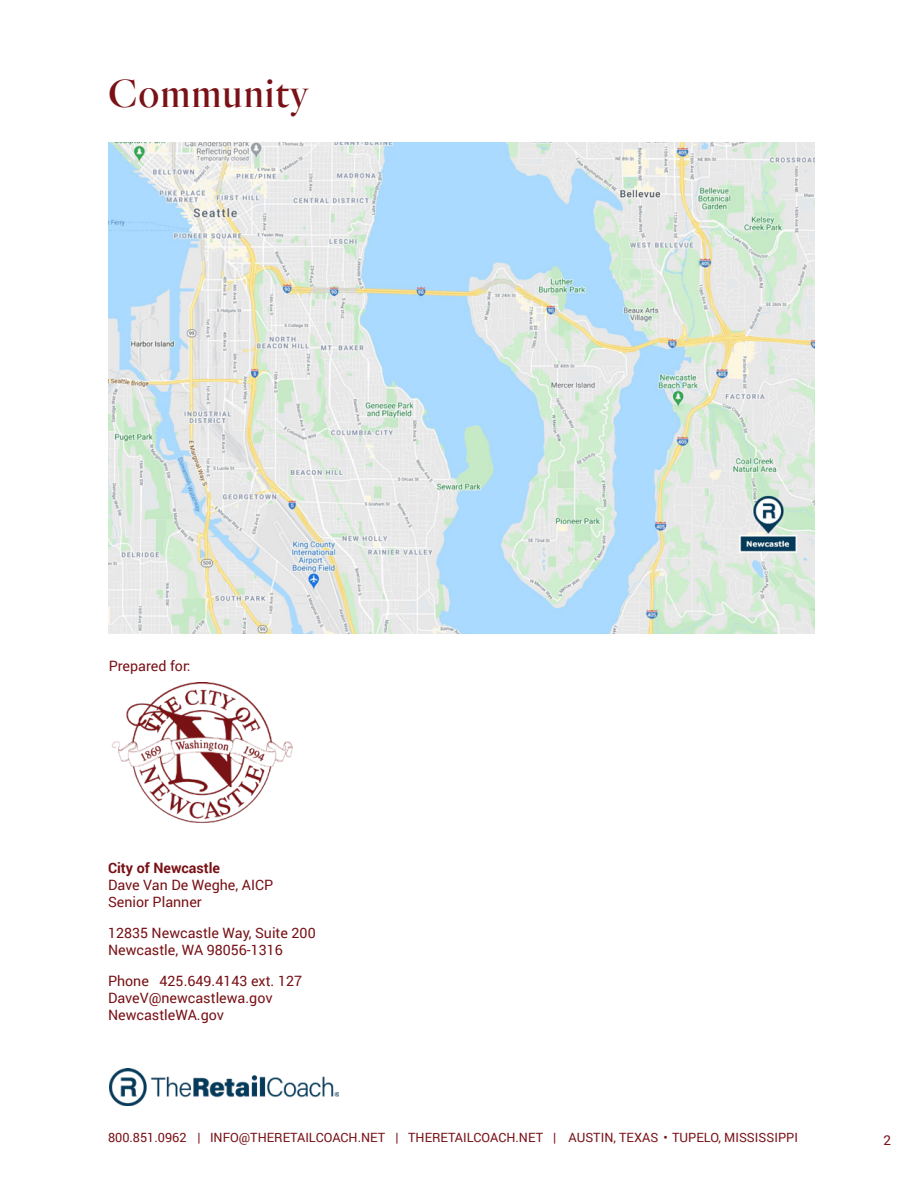
<style>
.page{position:relative;width:918px;height:1188px;background:#fff}
.page>*{position:absolute;margin:0;border:0;box-sizing:border-box;transform-origin:0 0}
.BlueTitles{font:40.5px "TRC Quarto Regular";letter-spacing:.025em;color:#791116}
.t1{font:14.25px/17.1px "Roboto";color:#781116}
.t2{font:14.25px "Roboto";color:#791116}
.t3{font:700 14.25px "Roboto";color:#781116}
.t4{font:13.5px "Roboto";color:#791116}
.t5{font:12.75px "Roboto";color:#791116}
</style>
<div class="page">
<img style="left:111px;top:682px;width:182px;height:141px">
<img style="left:109px;top:142px;width:706px;height:491px">
<img style="left:110px;top:1068px;width:228px;height:38px">
<p class="BlueTitles" style="left:108px;top:69px;width:201px">Community</p>
<p class="t2" style="left:109px;top:656px;width:83px">Prepared for:</p>
<p class="t3" style="left:108px;top:858px;width:114px">City of Newcastle</p>
<p class="t1" style="left:108px;top:876px;width:167px">Dave Van De Weghe, AICP<br>Senior Planner</p>
<p class="t1" style="left:108px;top:924px;width:209px">12835 Newcastle Way, Suite 200</p>
<p class="t2" style="left:108px;top:940px;width:176px">Newcastle, WA 98056-1316</p>
<p class="t1" style="left:108px;top:972px;width:196px">Phone 425.649.4143 ext. 127</p>
<p class="t1" style="left:108px;top:989px;width:166px">DaveV@newcastlewa.gov</p>
<p class="t1" style="left:108px;top:1006px;width:117px">NewcastleWA.gov</p>
<p class="t5" style="left:108px;top:1128px;width:692px">800.851.0962 | INFO@THERETAILCOACH.NET | THERETAILCOACH.NET | AUSTIN, TEXAS • TUPELO, MISSISSIPPI</p>
<p class="t4" style="left:883px;top:1131px;width:9px">2</p>
</div>
